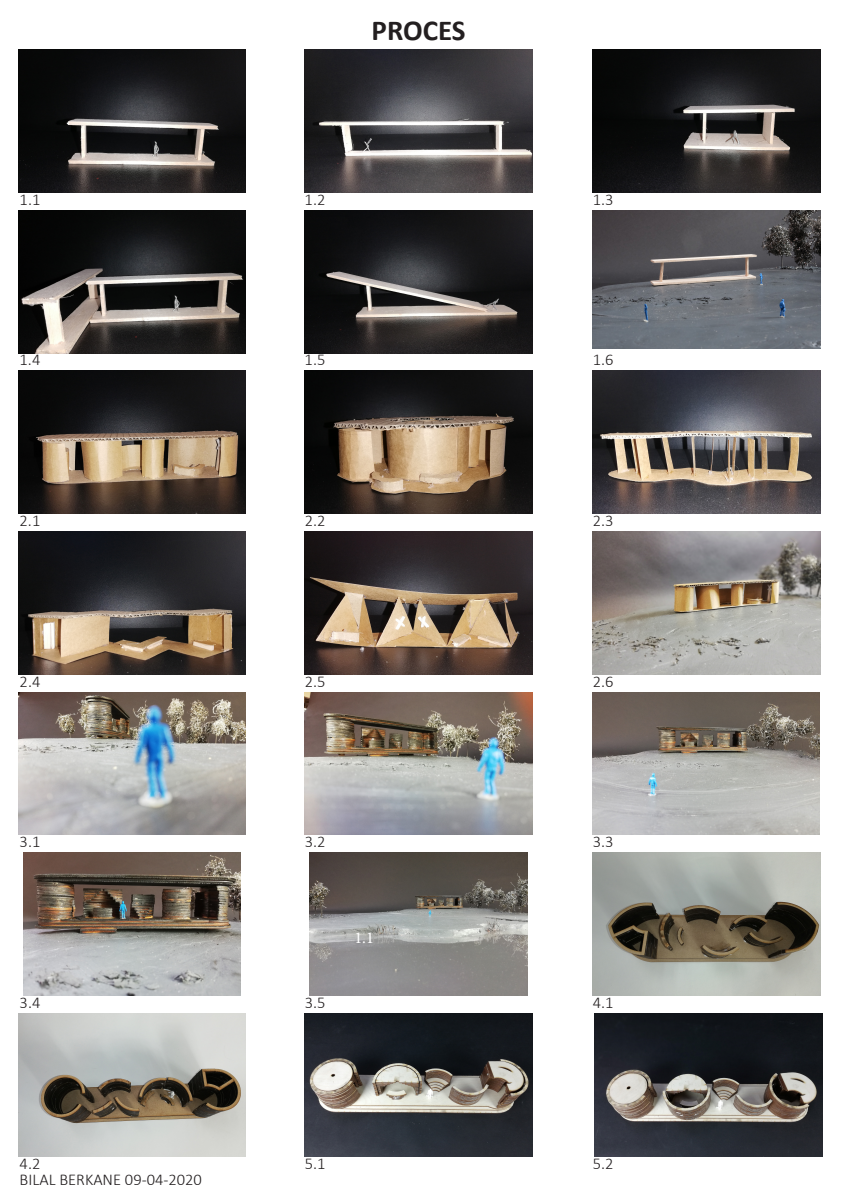
<style>
.page{position:relative;width:842px;height:1191px;background:#fff}
.page>*{position:absolute;margin:0;border:0;box-sizing:border-box;transform-origin:0 0}
.t1{font:700 29px "Calibri";color:#231f20}
.t2{font:300 16.5px "Calibri";color:#231f20}
.t3{font:16.5px "Minion Pro";color:#fff}
</style>
<div class="page">
<img style="left:18px;top:50px;width:228px;height:142px">
<img style="left:18px;top:692px;width:228px;height:143px">
<img style="left:18px;top:210px;width:228px;height:143px">
<img style="left:18px;top:531px;width:228px;height:143px">
<img style="left:18px;top:371px;width:228px;height:142px">
<img style="left:305px;top:50px;width:227px;height:142px">
<img style="left:305px;top:692px;width:228px;height:143px">
<img style="left:305px;top:531px;width:227px;height:143px">
<img style="left:305px;top:371px;width:227px;height:142px">
<img style="left:305px;top:210px;width:227px;height:143px">
<img style="left:593px;top:50px;width:228px;height:142px">
<img style="left:593px;top:692px;width:227px;height:143px">
<img style="left:593px;top:531px;width:228px;height:143px">
<img style="left:593px;top:371px;width:228px;height:142px">
<img style="left:593px;top:210px;width:228px;height:138px">
<img style="left:18px;top:1013px;width:228px;height:143px">
<img style="left:23px;top:853px;width:218px;height:142px">
<img style="left:305px;top:1013px;width:228px;height:143px">
<img style="left:310px;top:853px;width:217px;height:142px">
<img style="left:594px;top:1013px;width:228px;height:143px">
<img style="left:593px;top:853px;width:228px;height:142px">
<p class="t1" style="left:372px;top:10px;width:96px">PROCES</p>
<p class="t2" style="left:20px;top:189px;width:22px">1.1</p>
<p class="t2" style="left:305px;top:189px;width:22px">1.2</p>
<p class="t2" style="left:593px;top:189px;width:22px">1.3</p>
<p class="t2" style="left:20px;top:350px;width:22px">1.4</p>
<p class="t2" style="left:305px;top:350px;width:22px">1.5</p>
<p class="t2" style="left:593px;top:350px;width:22px">1.6</p>
<p class="t2" style="left:20px;top:510px;width:22px">2.1</p>
<p class="t2" style="left:305px;top:510px;width:22px">2.2</p>
<p class="t2" style="left:593px;top:510px;width:22px">2.3</p>
<p class="t2" style="left:20px;top:671px;width:22px">2.4</p>
<p class="t2" style="left:305px;top:671px;width:22px">2.5</p>
<p class="t2" style="left:593px;top:671px;width:22px">2.6</p>
<p class="t2" style="left:20px;top:831px;width:22px">3.1</p>
<p class="t2" style="left:305px;top:831px;width:22px">3.2</p>
<p class="t2" style="left:593px;top:831px;width:22px">3.3</p>
<p class="t3" style="left:354px;top:926px;width:21px">1.1</p>
<p class="t2" style="left:20px;top:992px;width:22px">3.4</p>
<p class="t2" style="left:305px;top:992px;width:22px">3.5</p>
<p class="t2" style="left:593px;top:992px;width:22px">4.1</p>
<p class="t2" style="left:20px;top:1152px;width:22px">4.2</p>
<p class="t2" style="left:305px;top:1152px;width:22px">5.1</p>
<p class="t2" style="left:593px;top:1152px;width:22px">5.2</p>
<p class="t2" style="left:20px;top:1169px;width:184px">BILAL BERKANE 09-04-2020</p>
</div>
